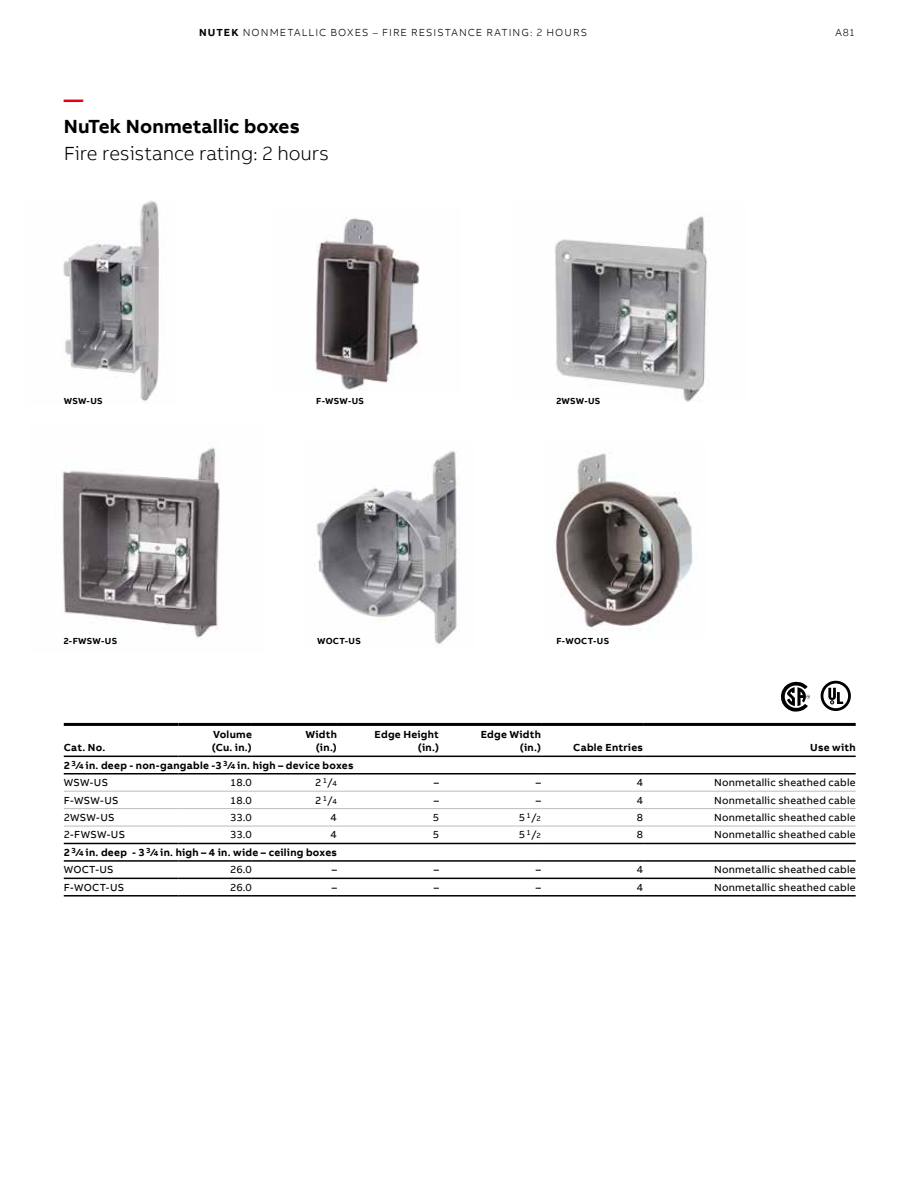
<style>
.page{position:relative;width:918px;height:1188px;background:#fff}
.page>*{position:absolute;margin:0;border:0;box-sizing:border-box;transform-origin:0 0}
.t1{font:300 19.5px "AB Bvoice";letter-spacing:-.005em;color:#000}
.t2{font:700 19.5px "AB Bvoice";letter-spacing:.005em;color:#000}
.t3{font:700 19.5px "AB Bvoice";color:#e30015}
.t4{font:10.5px "AB Bvoice";letter-spacing:.02em;color:#000}
.t5{font:700 10.5px/13.5px "AB Bvoice";letter-spacing:.025em;color:#000}
.t6{font:300 10.5px "AB Bvoice";letter-spacing:.1em;color:#000}
.t7{font:700 9px "AB Bvoice";letter-spacing:.03em;color:#000}
.s1{font-weight:700}
.s2{font-size:7.5px}
.s3{font-weight:400}
</style>
<div class="page">
<hr style="left:64px;top:756px;width:115px;height:1px;background:#000">
<hr style="left:179px;top:756px;width:73px;height:1px;background:#000">
<hr style="left:252px;top:756px;width:85px;height:1px;background:#000">
<hr style="left:337px;top:756px;width:102px;height:1px;background:#000">
<hr style="left:439px;top:756px;width:102px;height:1px;background:#000">
<hr style="left:541px;top:756px;width:102px;height:1px;background:#000">
<hr style="left:643px;top:756px;width:213px;height:1px;background:#000">
<hr style="left:64px;top:843px;width:115px;height:1px;background:#000">
<hr style="left:179px;top:843px;width:73px;height:1px;background:#000">
<hr style="left:252px;top:843px;width:85px;height:1px;background:#000">
<hr style="left:337px;top:843px;width:102px;height:1px;background:#000">
<hr style="left:439px;top:843px;width:102px;height:1px;background:#000">
<hr style="left:541px;top:843px;width:102px;height:1px;background:#000">
<hr style="left:643px;top:843px;width:213px;height:1px;background:#000">
<hr style="left:64px;top:791px;width:115px;height:1px;background:#bbbcbc">
<hr style="left:179px;top:791px;width:73px;height:1px;background:#bbbcbc">
<hr style="left:252px;top:791px;width:85px;height:1px;background:#bbbcbc">
<hr style="left:337px;top:791px;width:102px;height:1px;background:#bbbcbc">
<hr style="left:439px;top:791px;width:102px;height:1px;background:#bbbcbc">
<hr style="left:541px;top:791px;width:102px;height:1px;background:#bbbcbc">
<hr style="left:643px;top:791px;width:213px;height:1px;background:#bbbcbc">
<hr style="left:64px;top:808px;width:115px;height:1px;background:#bbbcbc">
<hr style="left:179px;top:808px;width:73px;height:1px;background:#bbbcbc">
<hr style="left:252px;top:808px;width:85px;height:1px;background:#bbbcbc">
<hr style="left:337px;top:808px;width:102px;height:1px;background:#bbbcbc">
<hr style="left:439px;top:808px;width:102px;height:1px;background:#bbbcbc">
<hr style="left:541px;top:808px;width:102px;height:1px;background:#bbbcbc">
<hr style="left:643px;top:808px;width:213px;height:1px;background:#bbbcbc">
<hr style="left:64px;top:826px;width:115px;height:1px;background:#bbbcbc">
<hr style="left:179px;top:826px;width:73px;height:1px;background:#bbbcbc">
<hr style="left:252px;top:826px;width:85px;height:1px;background:#bbbcbc">
<hr style="left:337px;top:826px;width:102px;height:1px;background:#bbbcbc">
<hr style="left:439px;top:826px;width:102px;height:1px;background:#bbbcbc">
<hr style="left:541px;top:826px;width:102px;height:1px;background:#bbbcbc">
<hr style="left:643px;top:826px;width:213px;height:1px;background:#bbbcbc">
<hr style="left:64px;top:773px;width:115px;height:2px;background:#000">
<hr style="left:179px;top:773px;width:73px;height:2px;background:#000">
<hr style="left:252px;top:773px;width:85px;height:2px;background:#000">
<hr style="left:337px;top:773px;width:102px;height:2px;background:#000">
<hr style="left:439px;top:773px;width:102px;height:2px;background:#000">
<hr style="left:541px;top:773px;width:102px;height:2px;background:#000">
<hr style="left:643px;top:773px;width:213px;height:2px;background:#000">
<hr style="left:64px;top:860px;width:115px;height:2px;background:#000">
<hr style="left:179px;top:860px;width:73px;height:2px;background:#000">
<hr style="left:252px;top:860px;width:85px;height:2px;background:#000">
<hr style="left:337px;top:860px;width:102px;height:2px;background:#000">
<hr style="left:439px;top:860px;width:102px;height:2px;background:#000">
<hr style="left:541px;top:860px;width:102px;height:2px;background:#000">
<hr style="left:643px;top:860px;width:213px;height:2px;background:#000">
<hr style="left:64px;top:878px;width:115px;height:1px;background:#000">
<hr style="left:179px;top:878px;width:73px;height:1px;background:#000">
<hr style="left:252px;top:878px;width:85px;height:1px;background:#000">
<hr style="left:337px;top:878px;width:102px;height:1px;background:#000">
<hr style="left:439px;top:878px;width:102px;height:1px;background:#000">
<hr style="left:541px;top:878px;width:102px;height:1px;background:#000">
<hr style="left:643px;top:878px;width:213px;height:1px;background:#000">
<hr style="left:64px;top:723px;width:115px;height:3px;background:#000">
<hr style="left:179px;top:723px;width:73px;height:3px;background:#000">
<hr style="left:252px;top:723px;width:85px;height:3px;background:#000">
<hr style="left:337px;top:723px;width:102px;height:3px;background:#000">
<hr style="left:439px;top:723px;width:102px;height:3px;background:#000">
<hr style="left:541px;top:723px;width:102px;height:3px;background:#000">
<hr style="left:643px;top:723px;width:213px;height:3px;background:#000">
<hr style="left:64px;top:895px;width:115px;height:2px;background:#000">
<hr style="left:179px;top:895px;width:73px;height:2px;background:#000">
<hr style="left:252px;top:895px;width:85px;height:2px;background:#000">
<hr style="left:337px;top:895px;width:102px;height:2px;background:#000">
<hr style="left:439px;top:895px;width:102px;height:2px;background:#000">
<hr style="left:541px;top:895px;width:102px;height:2px;background:#000">
<hr style="left:643px;top:895px;width:213px;height:2px;background:#000">
<img style="left:63px;top:200px;width:96px;height:203px">
<img style="left:315px;top:217px;width:105px;height:174px">
<img style="left:555px;top:216px;width:152px;height:186px">
<img style="left:62px;top:448px;width:158px;height:190px">
<img style="left:316px;top:451px;width:144px;height:193px">
<img style="left:555px;top:453px;width:138px;height:178px">
<svg style="left:821px;top:681px;width:30px;height:30px"></svg>
<svg style="left:781px;top:681px;width:29px;height:31px"></svg>
<p class="t6" style="left:199px;top:26px;width:389px"><span class="s1">NUTEK</span> NONMETALLIC BOXES – FIRE RESISTANCE RATING: 2 HOURS</p>
<h1 class="t3" style="left:64px;top:87px;width:21px">—</h1>
<h1 class="t2" style="left:64px;top:114px;width:238px">NuTek Nonmetallic boxes</h1>
<h1 class="t1" style="left:64px;top:142px;width:267px">Fire resistance rating: 2 hours</h1>
<p class="t7" style="left:64px;top:395px;width:40px">WSW-US</p>
<p class="t7" style="left:316px;top:395px;width:49px">F-WSW-US</p>
<p class="t7" style="left:556px;top:395px;width:45px">2WSW-US</p>
<p class="t7" style="left:64px;top:635px;width:55px">2-FWSW-US</p>
<p class="t7" style="left:317px;top:635px;width:45px">WOCT-US</p>
<p class="t7" style="left:556px;top:635px;width:54px">F-WOCT-US</p>
<p class="t6" style="left:835px;top:26px;width:20px">A81</p>
<p class="t5" style="left:64px;top:741px;width:43px">Cat. No.</p>
<p class="t5" style="left:212px;top:727px;width:42px">Volume (Cu. in.)</p>
<p class="t5" style="left:305px;top:727px;width:33px;text-align:right">Width (in.)</p>
<p class="t5" style="left:375px;top:727px;width:66px;text-align:right">Edge Height (in.)</p>
<p class="t5" style="left:481px;top:727px;width:62px;text-align:right">Edge Width (in.)</p>
<p class="t5" style="left:573px;top:741px;width:71px">Cable Entries</p>
<p class="t5" style="left:810px;top:741px;width:47px">Use with</p>
<p class="t5" style="left:64px;top:756px;width:291px;line-height:17.4px">2 <sup>3</sup>⁄<span class="s2">4</span> in. deep - non-gangable -3 <sup>3</sup>⁄<span class="s2">4</span> in. high – device boxes<br><span class="s3">WSW-US</span></p>
<p class="t4" style="left:230px;top:776px;width:23px">18.0</p>
<p class="t4" style="left:315px;top:776px;width:23px">2 <sup>1</sup>/<span class="s2">4</span></p>
<p class="t4" style="left:434px;top:776px;width:7px">–</p>
<p class="t4" style="left:536px;top:776px;width:7px">–</p>
<p class="t4" style="left:637px;top:776px;width:8px">4</p>
<p class="t4" style="left:714px;top:776px;width:143px">Nonmetallic sheathed cable</p>
<p class="t4" style="left:64px;top:794px;width:56px">F-WSW-US</p>
<p class="t4" style="left:230px;top:794px;width:23px">18.0</p>
<p class="t4" style="left:315px;top:794px;width:23px">2 <sup>1</sup>/<span class="s2">4</span></p>
<p class="t4" style="left:434px;top:794px;width:7px">–</p>
<p class="t4" style="left:536px;top:794px;width:7px">–</p>
<p class="t4" style="left:637px;top:794px;width:8px">4</p>
<p class="t4" style="left:714px;top:794px;width:143px">Nonmetallic sheathed cable</p>
<p class="t4" style="left:64px;top:811px;width:52px">2WSW-US</p>
<p class="t4" style="left:230px;top:811px;width:23px">33.0</p>
<p class="t4" style="left:331px;top:811px;width:8px">4</p>
<p class="t4" style="left:433px;top:811px;width:8px">5</p>
<p class="t4" style="left:519px;top:811px;width:24px">5 <sup>1</sup>/<span class="s2">2</span></p>
<p class="t4" style="left:637px;top:811px;width:8px">8</p>
<p class="t4" style="left:714px;top:811px;width:143px">Nonmetallic sheathed cable</p>
<p class="t4" style="left:64px;top:828px;width:63px">2-FWSW-US</p>
<p class="t4" style="left:230px;top:828px;width:23px">33.0</p>
<p class="t4" style="left:331px;top:828px;width:8px">4</p>
<p class="t4" style="left:433px;top:828px;width:8px">5</p>
<p class="t4" style="left:519px;top:828px;width:24px">5 <sup>1</sup>/<span class="s2">2</span></p>
<p class="t4" style="left:637px;top:828px;width:8px">8</p>
<p class="t4" style="left:714px;top:828px;width:143px">Nonmetallic sheathed cable</p>
<p class="t5" style="left:64px;top:844px;width:275px;line-height:17.4px">2 <sup>3</sup>⁄<span class="s2">4</span> in. deep - 3 <sup>3</sup>⁄<span class="s2">4</span> in. high – 4 in. wide – ceiling boxes<br><span class="s3">WOCT-US</span></p>
<p class="t4" style="left:230px;top:863px;width:23px">26.0</p>
<p class="t4" style="left:332px;top:863px;width:7px">–</p>
<p class="t4" style="left:434px;top:863px;width:7px">–</p>
<p class="t4" style="left:536px;top:863px;width:7px">–</p>
<p class="t4" style="left:637px;top:863px;width:8px">4</p>
<p class="t4" style="left:714px;top:863px;width:143px">Nonmetallic sheathed cable</p>
<p class="t4" style="left:64px;top:881px;width:62px">F-WOCT-US</p>
<p class="t4" style="left:230px;top:881px;width:23px">26.0</p>
<p class="t4" style="left:332px;top:881px;width:7px">–</p>
<p class="t4" style="left:434px;top:881px;width:7px">–</p>
<p class="t4" style="left:536px;top:881px;width:7px">–</p>
<p class="t4" style="left:637px;top:881px;width:8px">4</p>
<p class="t4" style="left:714px;top:881px;width:143px">Nonmetallic sheathed cable</p>
</div>
